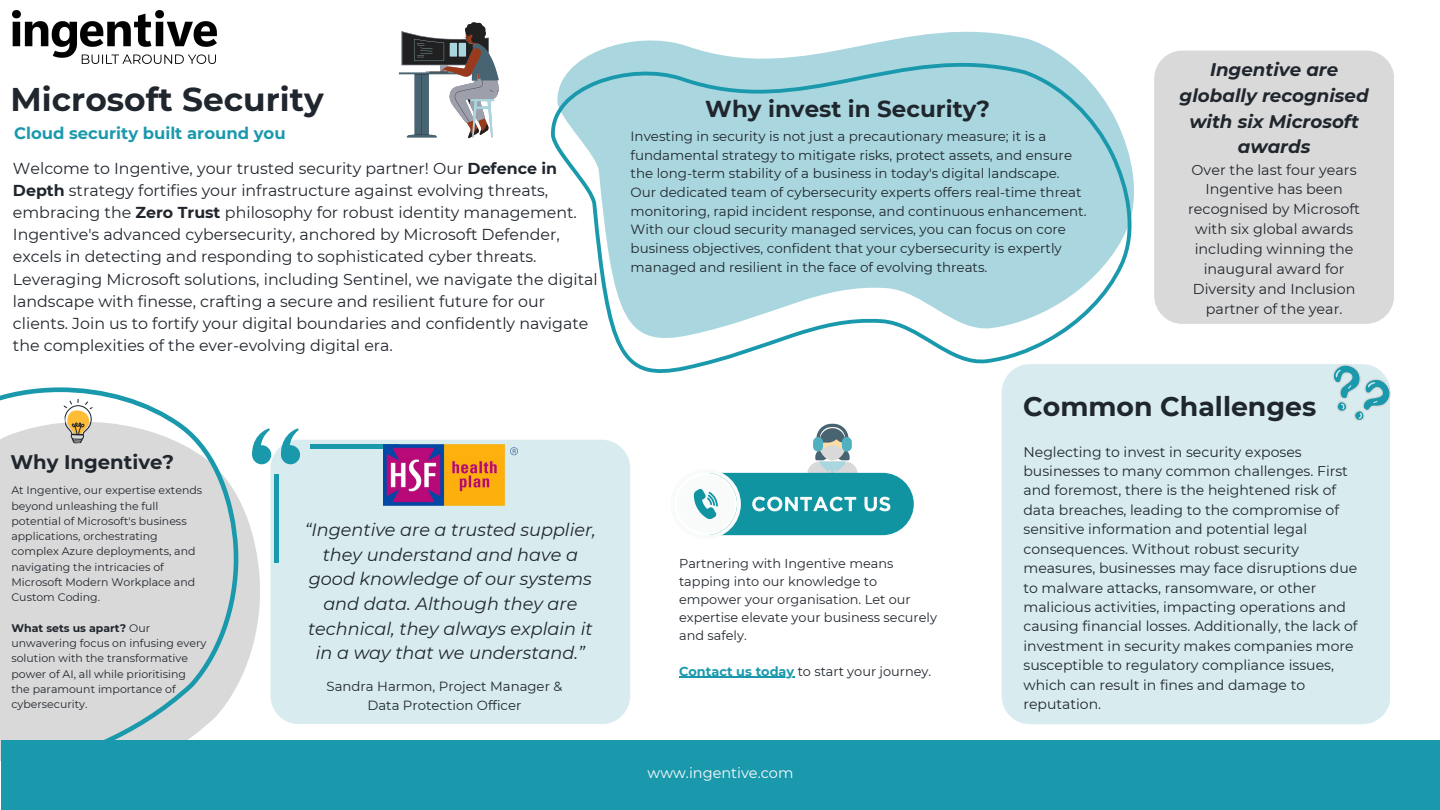
<style>
.page{position:relative;width:1440px;height:810px;background:#fff}
.page>*{position:absolute;margin:0;border:0;box-sizing:border-box;transform-origin:0 0}
.t1{font:700 32.85px "Montserrat";color:#20262d}
.t2{font:700 26.85px "Montserrat";color:#20262d}
.t3{font:700 22.95px "Montserrat";color:#20262d}
.t4{font:700 19.65px "Montserrat";color:#20262d}
.t5{font:italic 700 18.3px/25.5px "Montserrat";color:#20262d;text-align:center}
.t6{font:italic 17.7px/24.6px "Montserrat";color:#20262d;text-align:center}
.t7{font:700 16.5px "Montserrat";color:#1a99ad}
.t8{font:15.9px/22px "Montserrat";color:#20262d}
.t9{font:14.55px "Montserrat";color:#f9fbfb}
.t10{font:14.25px/20px "Montserrat";color:#20262d;text-align:center}
.t11{font:14.1px/19.5px "Montserrat";color:#20262d}
.t12{font:13.35px/18.6px "Montserrat";color:#20262d;text-align:center}
.t13{font:12.9px/18px "Montserrat";color:#20262d}
.t14{font:10.95px/15.3px "Montserrat";color:#20262d}
.s1{font-weight:700}
.s2{font-weight:700;color:#1a99ad}
</style>
<div class="page">
<div style="left:270px;top:440px;width:360px;height:284px;background:#d8ecef;border-radius:28px"></div>
<svg style="left:241px;top:461px;width:21px;height:216px"></svg>
<svg style="left:0;top:387px;width:241px;height:373px;background:#d8dcdd"></svg>
<div style="left:281px;top:445px;width:19px;height:19px;background:#1a99ad;border-radius:50%"></div>
<svg style="left:279px;top:428px;width:20px;height:33px"></svg>
<div style="left:252px;top:445px;width:19px;height:19px;background:#1a99ad;border-radius:50%"></div>
<svg style="left:252px;top:428px;width:18px;height:33px"></svg>
<hr style="left:274px;top:474px;width:4px;height:89px;background:#1a99ad">
<div style="left:310px;top:444px;width:89px;height:5px;background:#1a99ad"></div>
<img style="left:384px;top:445px;width:98px;height:60px">
<svg style="left:63px;top:399px;width:31px;height:45px"></svg>
<svg style="left:399px;top:22px;width:83px;height:117px"></svg>
<div style="left:1px;top:740px;width:1439px;height:70px;background:#1a99ad"></div>
<img style="left:13px;top:11px;width:204px;height:52px">
<div style="left:1002px;top:364px;width:388px;height:360px;background:#d8ecef;border-radius:28px"></div>
<svg style="left:482px;top:25px;width:705px;height:481px"></svg>
<svg style="left:499px;top:25px;width:682px;height:501px"></svg>
<div style="left:1154px;top:51px;width:240px;height:273px;background:#d9d9d9;border-radius:28px"></div>
<svg style="left:1333px;top:364px;width:58px;height:57px"></svg>
<svg style="left:671px;top:424px;width:243px;height:112px"></svg>
<hr style="left:679px;top:676px;width:115px;height:1px;background:#1a99ad">
<p class="t1" style="left:11px;top:79px;width:315px">Microsoft Security</p>
<h1 class="t7" style="left:14px;top:123px;width:273px">Cloud security built around you</h1>
<p class="t8" style="left:13px;top:157px;width:586px">Welcome to Ingentive, your trusted security partner! Our <span class="s1">Defence in Depth</span> strategy fortifies your infrastructure against evolving threats, embracing the <span class="s1">Zero Trust</span> philosophy for robust identity management.<br>Ingentive's advanced cybersecurity, anchored by Microsoft Defender, excels in detecting and responding to sophisticated cyber threats.<br>Leveraging Microsoft solutions, including Sentinel, we navigate the digital landscape with finesse, crafting a secure and resilient future for our clients. Join us to fortify your digital boundaries and confidently navigate the complexities of the ever-evolving digital era.</p>
<p class="t4" style="left:10px;top:450px;width:165px">Why Ingentive?</p>
<p class="t14" style="left:11px;top:483px;width:192px">At Ingentive, our expertise extends beyond unleashing the full potential of Microsoft's business applications, orchestrating complex Azure deployments, and navigating the intricacies of<br>Microsoft Modern Workplace and<br>Custom Coding.</p>
<p class="t14" style="left:11px;top:620px;width:196px"><span class="s1">What sets us apart?</span> Our unwavering focus on infusing every solution with the transformative power of AI, all while prioritising the paramount importance of cybersecurity.</p>
<h5 class="t6" style="left:305px;top:517px;width:293px">“Ingentive are a trusted supplier, they understand and have a good knowledge of our systems and data. Although they are technical, they always explain it in a way that we understand.”</h5>
<p class="t12" style="left:327px;top:677px;width:237px">Sandra Harmon, Project Manager &amp;<br>Data Protection Officer</p>
<p class="t3" style="left:705px;top:95px;width:286px">Why invest in Security?</p>
<p class="t12" style="left:631px;top:127px;width:457px;text-align:left">Investing in security is not just a precautionary measure; it is a fundamental strategy to mitigate risks, protect assets, and ensure the long-term stability of a business in today's digital landscape.<br>Our dedicated team of cybersecurity experts offers real-time threat monitoring, rapid incident response, and continuous enhancement.<br>With our cloud security managed services, you can focus on core business objectives, confident that your cybersecurity is expertly managed and resilient in the face of evolving threats.</p>
<h4 class="t5" style="left:1180px;top:57px;width:191px">Ingentive are globally recognised with six Microsoft awards</h4>
<p class="t10" style="left:1188px;top:159px;width:173px">Over the last four years<br>Ingentive has been recognised by Microsoft with six global awards including winning the inaugural award for<br>Diversity and Inclusion partner of the year.</p>
<p class="t13" style="left:679px;top:554px;width:259px">Partnering with Ingentive means tapping into our knowledge to empower your organisation. Let our expertise elevate your business securely and safely.</p>
<p class="t13" style="left:679px;top:662px;width:254px"><span class="s2">Contact us today</span> to start your journey.</p>
<h3 class="t9" style="left:648px;top:764px;width:147px">www.ingentive.com</h3>
<p class="t2" style="left:1023px;top:390px;width:295px">Common Challenges</p>
<h2 class="t11" style="left:1023px;top:442px;width:336px">Neglecting to invest in security exposes businesses to many common challenges. First and foremost, there is the heightened risk of data breaches, leading to the compromise of sensitive information and potential legal consequences. Without robust security measures, businesses may face disruptions due to malware attacks, ransomware, or other malicious activities, impacting operations and causing financial losses. Additionally, the lack of investment in security makes companies more susceptible to regulatory compliance issues, which can result in fines and damage to reputation.</h2>
</div>
